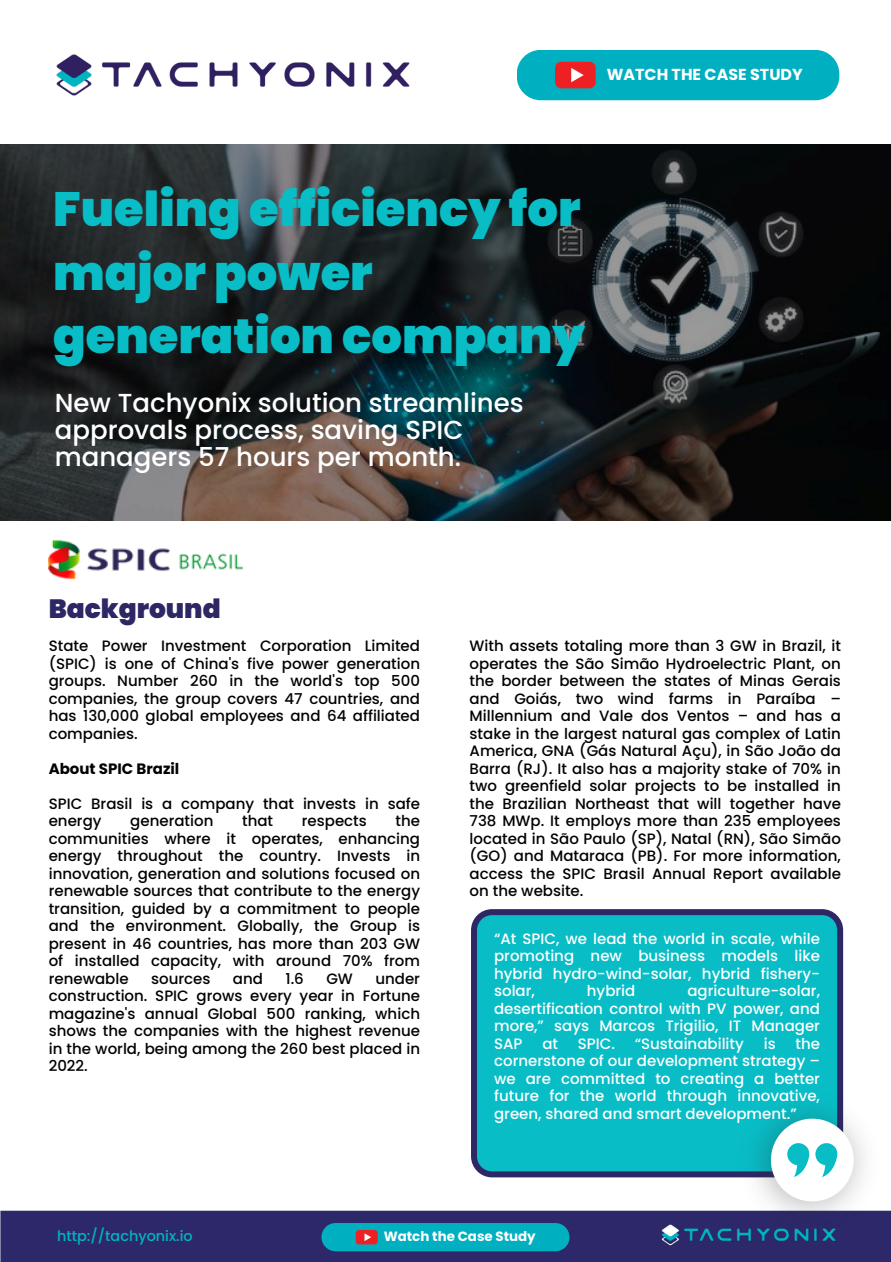
<style>
.page{position:relative;width:891px;height:1262px;background:#fff}
.page>*{position:absolute;margin:0;border:0;box-sizing:border-box;transform-origin:0 0}
.t1{font:900 48px/63px "Poppins";color:#08bdc6}
.t2{font:900 26.4px "Poppins";color:#2e2765}
.t3{font:500 26px/27px "Poppins";color:#fff}
.t4{font:700 15.8px "Poppins";color:#fff}
.t5{font:500 15px/17.4px "Poppins";color:#000204;text-align:justify}
.t6{font:500 15px/17.6px "Poppins";color:#fff;text-align:justify}
.t7{font:700 15px "Poppins";color:#000204}
.t8{font:500 14.4px "Poppins";color:#00b5c2}
.t9{font:700 13.4px "Poppins";color:#fff}
</style>
<div class="page">
<img style="left:56px;top:54px;width:354px;height:42px">
<div style="left:0;top:1210px;width:891px;height:51px;background:#2d2869"></div>
<img style="left:49px;top:540px;width:193px;height:40px">
<svg style="left:0;top:144px;width:891px;height:376px;background:#232729"></svg>
<svg style="left:471px;top:909px;width:372px;height:268px;background:#0bb3bf"></svg>
<img style="left:714px;top:1066px;width:177px;height:192px">
<div style="left:771px;top:1118px;width:83px;height:83px;background:#fff;border-radius:50%"></div>
<svg style="left:787px;top:1143px;width:22px;height:34px"></svg>
<svg style="left:815px;top:1143px;width:23px;height:34px"></svg>
<div style="left:517px;top:50px;width:322px;height:50px;background:#00b0c1;border-radius:24px"></div>
<svg style="left:555px;top:62px;width:41px;height:26px"></svg>
<div style="left:321px;top:1223px;width:248px;height:28px;background:#00b0c1;border-radius:14px"></div>
<svg style="left:356px;top:1230px;width:22px;height:14px"></svg>
<h2 class="t4" style="left:607px;top:64px;width:198px">WATCH THE CASE STUDY</h2>
<p class="t1" style="left:53px;top:178px;width:533px">Fueling efficiency for major power generation company</p>
<p class="t3" style="left:55px;top:389px;width:470px">New Tachyonix solution streamlines approvals process, saving SPIC managers 57 hours per month.</p>
<h3 class="t2" style="left:49px;top:590px;width:174px">Background</h3>
<p class="t5" style="left:49px;top:637px;width:373px">State Power Investment Corporation Limited (SPIC) is one of China's five power generation groups. Number 260 in the world's top 500 companies, the group covers 47 countries, and has 130,000 global employees and 64 affiliated companies.</p>
<h1 class="t7" style="left:49px;top:758px;width:132px">About SPIC Brazil</h1>
<h2 class="t5" style="left:49px;top:794px;width:373px">SPIC Brasil is a company that invests in safe energy</h2>
<h2 class="t5" style="left:130px;top:812px;width:85px">generation</h2>
<h2 class="t5" style="left:242px;top:812px;width:33px">that</h2>
<h2 class="t5" style="left:302px;top:812px;width:67px">respects</h2>
<h2 class="t5" style="left:49px;top:812px;width:373px;text-indent:347px">the communities where it operates, enhancing energy throughout the country. Invests in innovation, generation and solutions focused on renewable sources that contribute to the energy transition, guided by a commitment to people and the environment. Globally, the Group is present in 46 countries, has more than 203 GW of installed capacity, with around 70% from renewable</h2>
<h2 class="t5" style="left:151px;top:969px;width:61px">sources</h2>
<h2 class="t5" style="left:233px;top:969px;width:32px">and</h2>
<h2 class="t5" style="left:285px;top:969px;width:20px">1.6</h2>
<h2 class="t5" style="left:326px;top:969px;width:28px">GW</h2>
<h2 class="t5" style="left:49px;top:969px;width:373px;text-indent:327px">under construction. SPIC grows every year in Fortune magazine's annual Global 500 ranking, which shows the companies with the highest revenue in the world, being among the 260 best placed in 2022.</h2>
<p class="t5" style="left:470px;top:637px;width:373px">With assets totaling more than 3 GW in Brazil, it operates the São Simão Hydroelectric Plant, on the border between the states of Minas Gerais and Goiás, two wind farms in Paraíba – Millennium and Vale dos Ventos – and has a stake in the largest natural gas complex of Latin America, GNA (Gás Natural Açu), in São João da Barra (RJ). It also has a majority stake of 70% in two greenfield solar projects to be installed in the Brazilian Northeast that will together have 738 MWp. It employs more than 235 employees located in São Paulo (SP), Natal (RN), São Simão (GO) and Mataraca (PB). For more information, access the SPIC Brasil Annual Report available on the website.</p>
<p class="t6" style="left:494px;top:929px;width:327px">“At SPIC, we lead the world in scale, while promoting new business models like hybrid hydro-wind-solar, hybrid fishery&shy;solar,</p>
<p class="t6" style="left:494px;top:982px;width:327px;text-indent:193px">agriculture-solar, desertification control with PV power, and more,” says Marcos Trigilio, IT Manager SAP</p>
<p class="t6" style="left:587px;top:982px;width:50px">hybrid</p>
<p class="t6" style="left:542px;top:1034px;width:17px">at</p>
<p class="t6" style="left:578px;top:1034px;width:39px">SPIC.</p>
<p class="t6" style="left:635px;top:1034px;width:111px">“Sustainability</p>
<p class="t6" style="left:764px;top:1034px;width:13px">is</p>
<p class="t6" style="left:494px;top:1035px;width:327px;text-indent:301px">the cornerstone of our development strategy – we are committed to creating a better future for the world through innovative, green, shared and smart development.”</p>
<h4 class="t8" style="left:57px;top:1226px;width:137px">http://tachyonix.io</h4>
<h4 class="t9" style="left:384px;top:1227px;width:154px">Watch the Case Study</h4>
</div>
